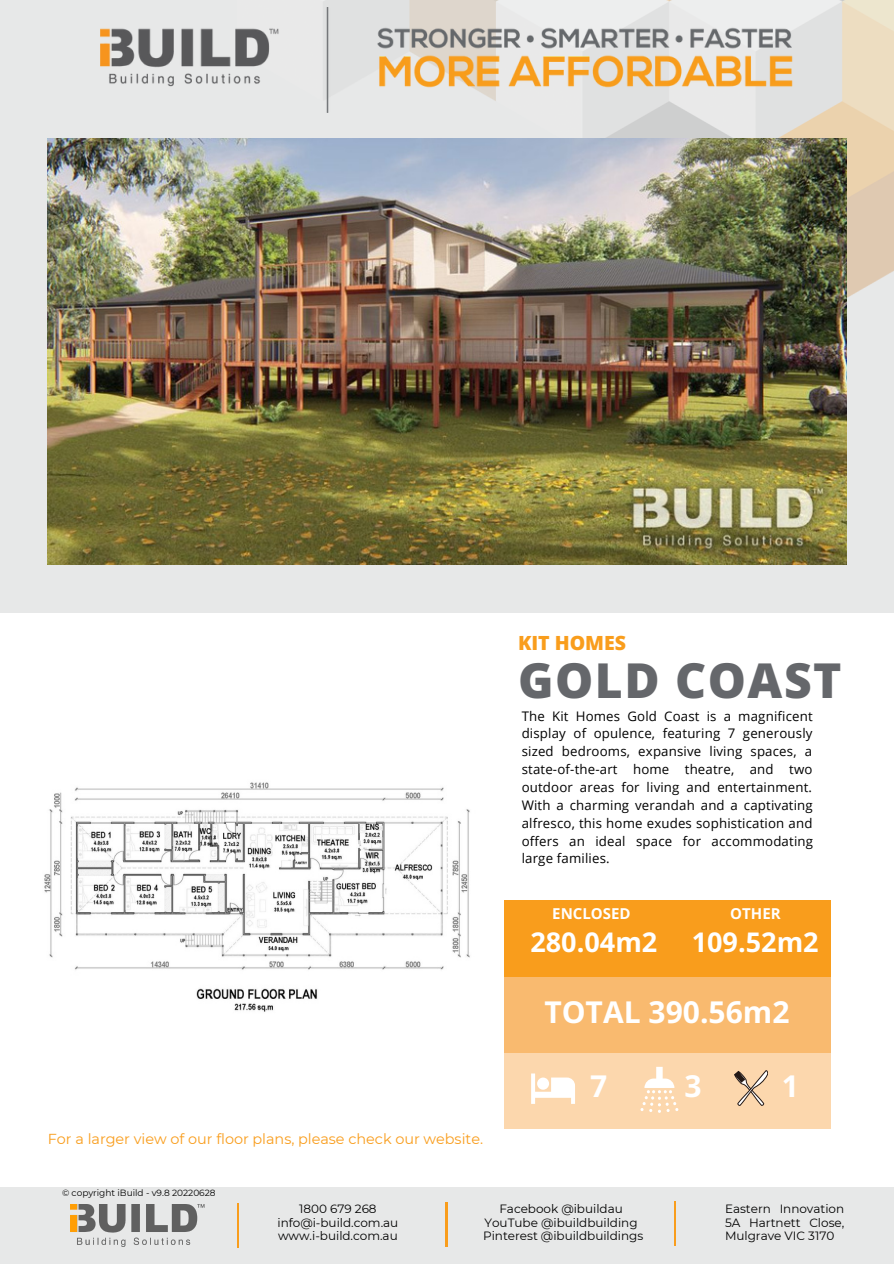
<style>
.page{position:relative;width:894px;height:1264px;background:#fff}
.page>*{position:absolute;margin:0;border:0;box-sizing:border-box;transform-origin:0 0}
.t1{font:800 48px "Open Sans";letter-spacing:.03em;color:#65676b}
.t2{font:700 30px "Open Sans";color:#fff}
.t3{font:700 27px "Open Sans";color:#fff}
.t4{font:800 19.5px "Open Sans";color:#f99d1c}
.t5{font:700 15px "Open Sans";color:#fff}
.t6{font:14.4px "Montserrat";color:#f99d1c}
.t7{font:13.2px/17.9px "Open Sans";letter-spacing:.015em;color:#000;text-align:justify}
.t8{font:12px/13.5px "Montserrat";color:#000;text-align:center}
.t9{font:9px "Montserrat";color:#000}
</style>
<div class="page">
<div style="left:0;top:0;width:893px;height:613px;background:#e7e8e8"></div>
<img style="left:326px;top:0;width:567px;height:551px">
<div style="left:0;top:1187px;width:893px;height:76px;background:#e7e8e8"></div>
<hr style="left:237px;top:1203px;width:2px;height:44px;background:#f99d1c">
<hr style="left:674px;top:1201px;width:1px;height:44px;background:#f99d1c">
<hr style="left:445px;top:1202px;width:2px;height:44px;background:#f99d1c">
<img style="left:71px;top:1204px;width:134px;height:42px">
<img style="left:100px;top:7px;width:694px;height:105px">
<img style="left:48px;top:138px;width:798px;height:426px">
<img style="left:44px;top:782px;width:426px;height:230px">
<div style="left:504px;top:1052px;width:326px;height:76px;background:#fcd7ad"></div>
<div style="left:504px;top:976px;width:326px;height:76px;background:#f9ba6f"></div>
<div style="left:504px;top:900px;width:326px;height:76px;background:#f99d1c"></div>
<svg style="left:531px;top:1073px;width:44px;height:30px"></svg>
<svg style="left:640px;top:1066px;width:38px;height:46px"></svg>
<svg style="left:734px;top:1070px;width:34px;height:35px"></svg>
<p class="t4" style="left:518px;top:629px;width:109px">KIT HOMES</p>
<p class="t1" style="left:518px;top:646px;width:325px">GOLD COAST</p>
<p class="t7" style="left:521px;top:706px;width:293px">The Kit Homes Gold Coast is a magnificent display of opulence, featuring 7 generously sized bedrooms, expansive living spaces, a state-of-the-art home theatre, and two outdoor areas for living and entertainment.<br>With a charming verandah and a captivating alfresco, this home exudes sophistication and offers an ideal space for accommodating large families.</p>
<p class="t5" style="left:552px;top:902px;width:80px">ENCLOSED</p>
<p class="t3" style="left:530px;top:922px;width:128px">280.04m2</p>
<p class="t5" style="left:730px;top:903px;width:52px">OTHER</p>
<p class="t3" style="left:691px;top:923px;width:128px">109.52m2</p>
<p class="t2" style="left:544px;top:991px;width:247px">TOTAL 390.56m2</p>
<p class="t6" style="left:48px;top:1130px;width:436px">For a larger view of our floor plans, please check our website.</p>
<p class="t9" style="left:62px;top:1187px;width:155px">© copyright iBuild - v9.8 20220628</p>
<p class="t2" style="left:590px;top:1065px;width:19px">7</p>
<p class="t2" style="left:684px;top:1065px;width:19px">3</p>
<p class="t2" style="left:781px;top:1064px;width:19px">1</p>
<p class="t8" style="left:277px;top:1201px;width:122px">1800 679 268 info@i-build.com.au www.i-build.com.au</p>
<p class="t8" style="left:483px;top:1201px;width:162px">Facebook @ibuildau<br>YouTube @ibuildbuilding<br>Pinterest @ibuildbuildings</p>
<p class="t8" style="left:724px;top:1201px;width:121px;text-align:justify">Eastern Innovation 5A Hartnett Close, Mulgrave VIC 3170</p>
</div>
